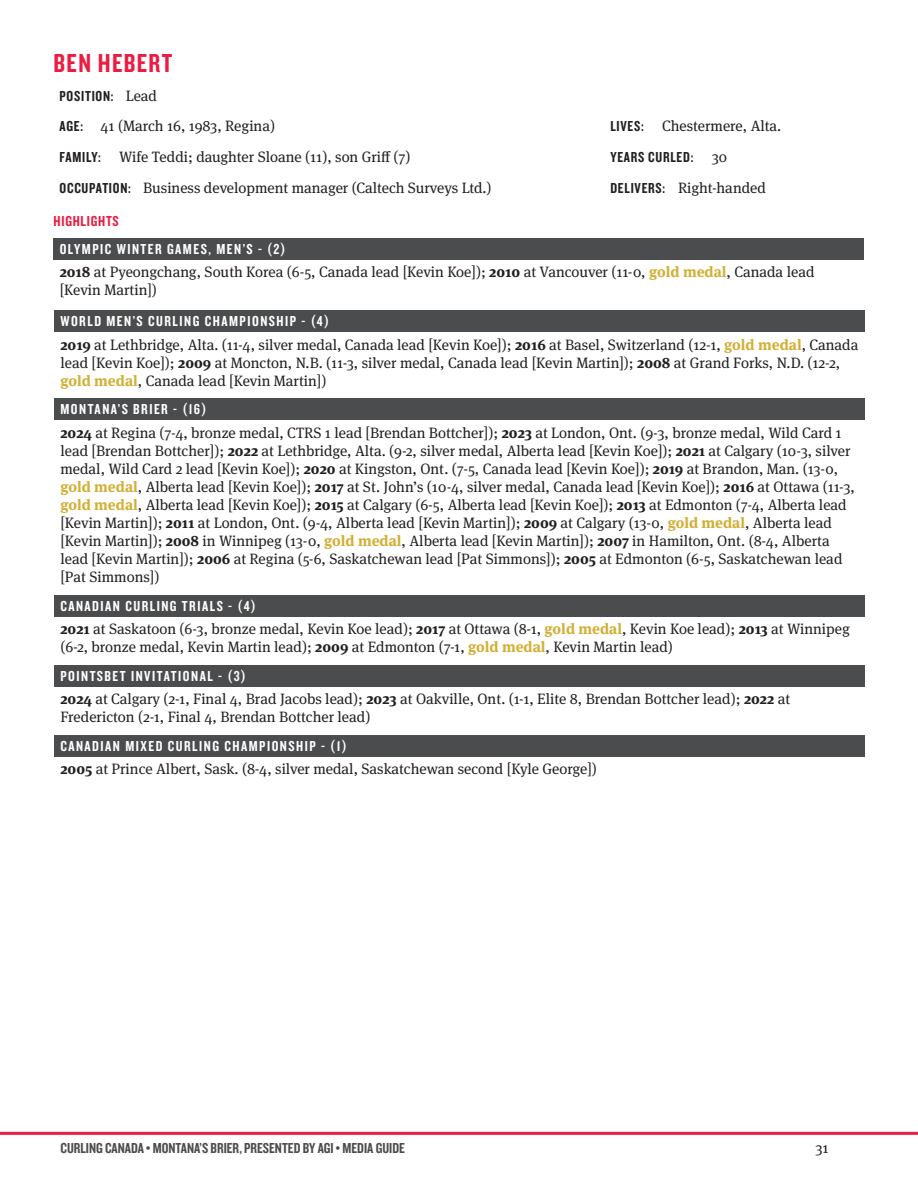
<style>
.page{position:relative;width:918px;height:1188px;background:#fff}
.page>*{position:absolute;margin:0;border:0;box-sizing:border-box;transform-origin:0 0}
.t1{font:27px "Knockout HTF49 Liteweight";letter-spacing:.05em;color:#eb1b41}
.t2{font:15px/18px "Meta Serif Pro";color:#231f20}
.t3{font:15px "Knockout HTF49 Liteweight";letter-spacing:.1em;color:#fff}
.t4{font:15px "Knockout HTF49 Liteweight";color:#4b4c4e}
.t5{font:15px "Knockout HTF49 Liteweight";letter-spacing:.05em;color:#231f20}
.t6{font:15px "Knockout HTF49 Liteweight";letter-spacing:.05em;color:#eb1b41}
.s1{font-family:"Meta Serif Pro"}
.s2{font-family:"Knockout HTF49 Liteweight"}
.s3{font-weight:700}
.s4{font-weight:700;color:#d3af35}
</style>
<div class="page">
<hr style="left:0;top:1132px;width:918px;height:3px;background:#eb1b41">
<div style="left:54px;top:238px;width:810px;height:22px;background:#4b4c4e"></div>
<div style="left:54px;top:310px;width:810px;height:22px;background:#4b4c4e"></div>
<div style="left:54px;top:398px;width:810px;height:22px;background:#4b4c4e"></div>
<div style="left:54px;top:595px;width:810px;height:22px;background:#4b4c4e"></div>
<div style="left:54px;top:665px;width:810px;height:22px;background:#4b4c4e"></div>
<div style="left:54px;top:735px;width:810px;height:22px;background:#4b4c4e"></div>
<h1 class="t1" style="left:54px;top:49px;width:120px">BEN HEBERT</h1>
<p class="t5" style="left:60px;top:88px;width:99px">POSITION: <span class="s1">Lead</span></p>
<p class="t2" style="left:60px;top:116px;width:217px"><span class="s2">AGE:</span> 41 (March 16, 1983, Regina)</p>
<p class="t2" style="left:610px;top:116px;width:172px"><span class="s2">LIVES:</span> Chestermere, Alta.</p>
<p class="t2" style="left:60px;top:147px;width:352px"><span class="s2">FAMILY:</span> Wife Teddi; daughter Sloane (11), son Griff (7)</p>
<p class="t5" style="left:610px;top:149px;width:118px">YEARS CURLED: <span class="s1">30</span></p>
<p class="t2" style="left:60px;top:178px;width:434px"><span class="s2">OCCUPATION:</span> Business development manager (Caltech Surveys Ltd.)</p>
<p class="t2" style="left:610px;top:178px;width:157px"><span class="s2">DELIVERS:</span> Right-handed</p>
<p class="t6" style="left:54px;top:213px;width:67px">HIGHLIGHTS</p>
<p class="t3" style="left:60px;top:241px;width:228px">OLYMPIC WINTER GAMES, MEN’S - (2)</p>
<p class="t2" style="left:60px;top:262px;width:756px"><span class="s3">2018</span> at Pyeongchang, South Korea (6-5, Canada lead [Kevin Koe]); <span class="s3">2010</span> at Vancouver (11-0, <span class="s4">gold medal</span>, Canada lead [Kevin Martin])</p>
<p class="t3" style="left:60px;top:314px;width:270px">WORLD MEN’S CURLING CHAMPIONSHIP - (4)</p>
<p class="t2" style="left:60px;top:335px;width:800px"><span class="s3">2019</span> at Lethbridge, Alta. (11-4, silver medal, Canada lead [Kevin Koe]); <span class="s3">2016</span> at Basel, Switzerland (12-1, <span class="s4">gold medal</span>, Canada lead [Kevin Koe]); <span class="s3">2009</span> at Moncton, N.B. (11-3, silver medal, Canada lead [Kevin Martin]); <span class="s3">2008</span> at Grand Forks, N.D. (12-2, <span class="s4">gold medal</span>, Canada lead [Kevin Martin])</p>
<p class="t3" style="left:60px;top:402px;width:148px">MONTANA’S BRIER - (16)</p>
<p class="t2" style="left:60px;top:423px;width:796px"><span class="s3">2024</span> at Regina (7-4, bronze medal, CTRS 1 lead [Brendan Bottcher]); <span class="s3">2023</span> at London, Ont. (9-3, bronze medal, Wild Card 1 lead [Brendan Bottcher]); <span class="s3">2022</span> at Lethbridge, Alta. (9-2, silver medal, Alberta lead [Kevin Koe]); <span class="s3">2021</span> at Calgary (10-3, silver medal, Wild Card 2 lead [Kevin Koe]); <span class="s3">2020</span> at Kingston, Ont. (7-5, Canada lead [Kevin Koe]); <span class="s3">2019</span> at Brandon, Man. (13-0, <span class="s4">gold medal</span>, Alberta lead [Kevin Koe]); <span class="s3">2017</span> at St. John’s (10-4, silver medal, Canada lead [Kevin Koe]); <span class="s3">2016</span> at Ottawa (11-3, <span class="s4">gold medal</span>, Alberta lead [Kevin Koe]); <span class="s3">2015</span> at Calgary (6-5, Alberta lead [Kevin Koe]); <span class="s3">2013</span> at Edmonton (7-4, Alberta lead [Kevin Martin]); <span class="s3">2011</span> at London, Ont. (9-4, Alberta lead [Kevin Martin]); <span class="s3">2009</span> at Calgary (13-0, <span class="s4">gold medal</span>, Alberta lead [Kevin Martin]); <span class="s3">2008</span> in Winnipeg (13-0, <span class="s4">gold medal</span>, Alberta lead [Kevin Martin]); <span class="s3">2007</span> in Hamilton, Ont. (8-4, Alberta lead [Kevin Martin]); <span class="s3">2006</span> at Regina (5-6, Saskatchewan lead [Pat Simmons]); <span class="s3">2005</span> at Edmonton (6-5, Saskatchewan lead [Pat Simmons])</p>
<p class="t3" style="left:60px;top:598px;width:197px">CANADIAN CURLING TRIALS - (4)</p>
<p class="t2" style="left:60px;top:619px;width:791px"><span class="s3">2021</span> at Saskatoon (6-3, bronze medal, Kevin Koe lead); <span class="s3">2017</span> at Ottawa (8-1, <span class="s4">gold medal</span>, Kevin Koe lead); <span class="s3">2013</span> at Winnipeg (6-2, bronze medal, Kevin Martin lead); <span class="s3">2009</span> at Edmonton (7-1, <span class="s4">gold medal</span>, Kevin Martin lead)</p>
<p class="t3" style="left:60px;top:668px;width:187px">POINTSBET INVITATIONAL - (3)</p>
<p class="t2" style="left:60px;top:689px;width:731px"><span class="s3">2024</span> at Calgary (2-1, Final 4, Brad Jacobs lead); <span class="s3">2023</span> at Oakville, Ont. (1-1, Elite 8, Brendan Bottcher lead); <span class="s3">2022</span> at<br>Fredericton (2-1, Final 4, Brendan Bottcher lead)</p>
<p class="t3" style="left:60px;top:738px;width:288px">CANADIAN MIXED CURLING CHAMPIONSHIP - (1)</p>
<p class="t2" style="left:60px;top:759px;width:538px"><span class="s3">2005</span> at Prince Albert, Sask. (8-4, silver medal, Saskatchewan second [Kyle George])</p>
<p class="t4" style="left:60px;top:1141px;width:346px">CURLING CANADA • MONTANA’S BRIER, PRESENTED BY AGI • MEDIA GUIDE</p>
<p class="t2" style="left:815px;top:1138px;width:15px">31</p>
</div>
